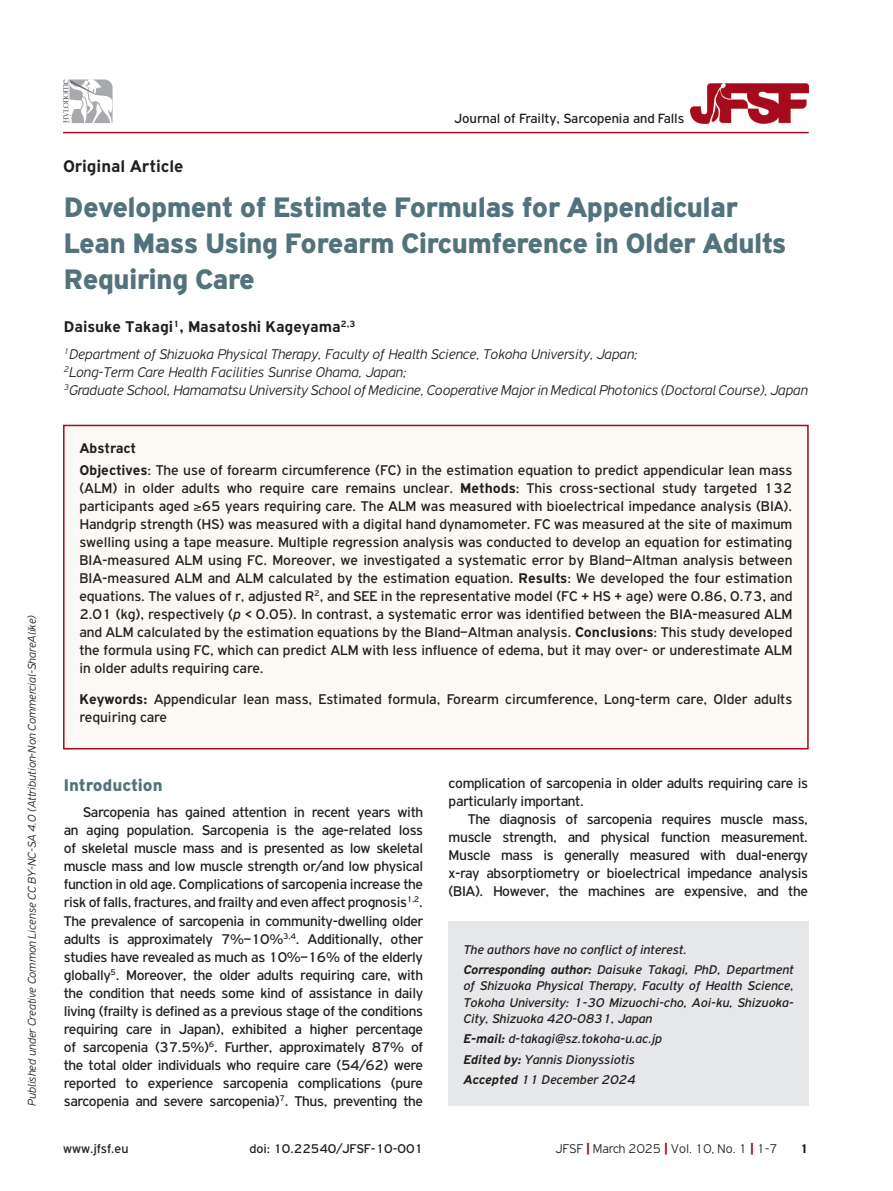
<style>
.page{position:relative;width:893px;height:1191px;background:#fff}
.page>*{position:absolute;margin:0;border:0;box-sizing:border-box;transform-origin:0 0}
.BASIC_TITLE{font:900 30px/36px "PF Highway Gothic";letter-spacing:-.02em;color:#53737c}
.TYPE_OF_ARTICLE{font:700 18px "PF Highway Gothic";color:#231f20}
.TITLE_BOLD{font:900 18px "PF Highway Gothic";color:#53737c}
.AUTHORS{font:700 16.5px "PF Highway Gothic";color:#231f20}
.ABSTRACT_TEXT{font:15px/18px "PF Highway Gothic";letter-spacing:-.02em;color:#231f20;text-align:justify}
.TITLE_ADDRESS{font:italic 300 15px "PF Highway Gothic";color:#231f20}
.KEYWORDS{font:15px/18px "PF Highway Gothic";color:#231f20}
.ABSTRACT_TITLE{font:700 15px "PF Highway Gothic";color:#231f20}
.t1{font:14.25px "PF Highway Gothic";color:#231f20}
.CORRESPONDING_AUTHOR{font:italic 13.5px/16.2px "PF Highway Gothic";color:#231f20;text-align:justify}
.t2{font:13.5px "PF Highway Gothic";color:#231f20}
.CONFLICT_OF_INTEREST{font:italic 13.5px "PF Highway Gothic";color:#231f20}
.t3{font:300 13.5px "PF Highway Gothic";color:#231f20}
.t4{font:700 13.5px "PF Highway Gothic";color:#231f20}
.t5{font:italic 300 12px "PF Highway Gothic";color:#231f20}
.s1{font-weight:700}
.s2{font-style:italic}
.s3{font-weight:900;color:#a7091e}
</style>
<div class="page">
<div style="left:63px;top:425px;width:745px;height:324px;background:#fcf8f4"></div>
<img style="left:691px;top:83px;width:117px;height:41px">
<div style="left:63px;top:425px;width:746px;height:324px;border:2px solid #a7091e"></div>
<div style="left:449px;top:921px;width:360px;height:185px;background:#e6e7e9"></div>
<hr style="left:63px;top:132px;width:746px;height:1px;background:#a7091e">
<svg style="left:63px;top:79px;width:50px;height:44px"></svg>
<p class="t5" style="left:25px;top:1106px;width:492px;rotate:-90deg">Published under Creative Common License CC BY-NC-SA 4.0 (Attribution-Non Commercial-ShareAlike)</p>
<p class="t1" style="left:454px;top:111px;width:232px">Journal of Frailty, Sarcopenia and Falls</p>
<p class="TYPE_OF_ARTICLE" style="left:63px;top:156px;width:122px">Original Article</p>
<p class="BASIC_TITLE" style="left:64px;top:189px;width:724px">Development of Estimate Formulas for Appendicular<br>Lean Mass Using Forearm Circumference in Older Adults<br>Requiring Care</p>
<p class="AUTHORS" style="left:64px;top:318px;width:293px">Daisuke Takagi<sup>1</sup>, Masatoshi Kageyama<sup>2,3</sup></p>
<p class="TITLE_ADDRESS" style="left:64px;top:346px;width:575px"><sup>1</sup>Department of Shizuoka Physical Therapy, Faculty of Health Science, Tokoha University, Japan;</p>
<p class="TITLE_ADDRESS" style="left:64px;top:364px;width:344px"><sup>2</sup>Long-Term Care Health Facilities Sunrise Ohama, Japan;</p>
<p class="TITLE_ADDRESS" style="left:64px;top:382px;width:746px"><sup>3</sup>Graduate School, Hamamatsu University School of Medicine, Cooperative Major in Medical Photonics (Doctoral Course), Japan</p>
<p class="ABSTRACT_TITLE" style="left:79px;top:440px;width:58px">Abstract</p>
<p class="ABSTRACT_TEXT" style="left:79px;top:461px;width:714px"><span class="s1">Objectives</span>: The use of forearm circumference (FC) in the estimation equation to predict appendicular lean mass (ALM) in older adults who require care remains unclear. <span class="s1">Methods</span>: This cross-sectional study targeted 132 participants aged ≥65 years requiring care. The ALM was measured with bioelectrical impedance analysis (BIA).<br>Handgrip strength (HS) was measured with a digital hand dynamometer. FC was measured at the site of maximum swelling using a tape measure. Multiple regression analysis was conducted to develop an equation for estimating BIA-measured ALM using FC. Moreover, we investigated a systematic error by Bland–Altman analysis between BIA-measured ALM and ALM calculated by the estimation equation. <span class="s1">Results</span>: We developed the four estimation equations. The values of r, adjusted R<sup>2</sup>, and SEE in the representative model (FC + HS + age) were 0.86, 0.73, and 2.01 (kg), respectively (<span class="s2">p</span> &lt; 0.05). In contrast, a systematic error was identified between the BIA-measured ALM and ALM calculated by the estimation equations by the Bland–Altman analysis. <span class="s1">Conclusions</span>: This study developed the formula using FC, which can predict ALM with less influence of edema, but it may over- or underestimate ALM in older adults requiring care.</p>
<p class="KEYWORDS" style="left:79px;top:690px;width:714px"><span class="s1">Keywords:</span> Appendicular lean mass, Estimated formula, Forearm circumference, Long-term care, Older adults requiring care</p>
<p class="TITLE_BOLD" style="left:64px;top:775px;width:100px">Introduction</p>
<p class="ABSTRACT_TEXT" style="left:64px;top:803px;width:361px;text-indent:19px">Sarcopenia has gained attention in recent years with an aging population. Sarcopenia is the age-related loss of skeletal muscle mass and is presented as low skeletal muscle mass and low muscle strength or/and low physical function in old age. Complications of sarcopenia increase the risk of falls, fractures, and frailty and even affect prognosis<sup>1,2</sup>.<br>The prevalence of sarcopenia in community-dwelling older adults is approximately 7%–10%<sup>3,4</sup>. Additionally, other studies have revealed as much as 10%–16% of the elderly globally<sup>5</sup>. Moreover, the older adults requiring care, with the condition that needs some kind of assistance in daily living (frailty is defined as a previous stage of the conditions requiring care in Japan), exhibited a higher percentage of sarcopenia (37.5%)<sup>6</sup>. Further, approximately 87% of the total older individuals who require care (54/62) were reported to experience sarcopenia complications (pure sarcopenia and severe sarcopenia)<sup>7</sup>. Thus, preventing the</p>
<p class="ABSTRACT_TEXT" style="left:449px;top:774px;width:361px">complication of sarcopenia in older adults requiring care is particularly important.</p>
<p class="ABSTRACT_TEXT" style="left:449px;top:810px;width:361px;text-indent:19px">The diagnosis of sarcopenia requires muscle mass, muscle strength, and physical function measurement.<br>Muscle mass is generally measured with dual-energy x-ray absorptiometry or bioelectrical impedance analysis (BIA). However, the machines are expensive, and the</p>
<p class="CONFLICT_OF_INTEREST" style="left:463px;top:942px;width:225px">The authors have no conflict of interest.</p>
<p class="CORRESPONDING_AUTHOR" style="left:463px;top:961px;width:332px"><span class="s1">Corresponding author:</span> Daisuke Takagi, PhD, Department of Shizuoka Physical Therapy, Faculty of Health Science, Tokoha University: 1-30 Mizuochi-cho, Aoi-ku, Shizuoka-City, Shizuoka 420-0831, Japan</p>
<p class="CORRESPONDING_AUTHOR" style="left:463px;top:1030px;width:200px"><span class="s1">E-mail:</span> d-takagi@sz.tokoha-u.ac.jp</p>
<p class="CORRESPONDING_AUTHOR" style="left:463px;top:1051px;width:173px"><span class="s1">Edited by:</span> Yannis Dionyssiotis</p>
<p class="CORRESPONDING_AUTHOR" style="left:463px;top:1071px;width:174px"><span class="s1">Accepted</span> 11 December 2024</p>
<p class="t2" style="left:63px;top:1141px;width:67px">www.jfsf.eu</p>
<p class="t2" style="left:250px;top:1141px;width:175px">doi: 10.22540/JFSF-10-001</p>
<p class="t3" style="left:555px;top:1141px;width:223px">JFSF <span class="s3">|</span> March 2025 <span class="s3">|</span> Vol. 10, No. 1 <span class="s3">|</span> 1-7</p>
<p class="t4" style="left:800px;top:1140px;width:10px">1</p>
</div>
